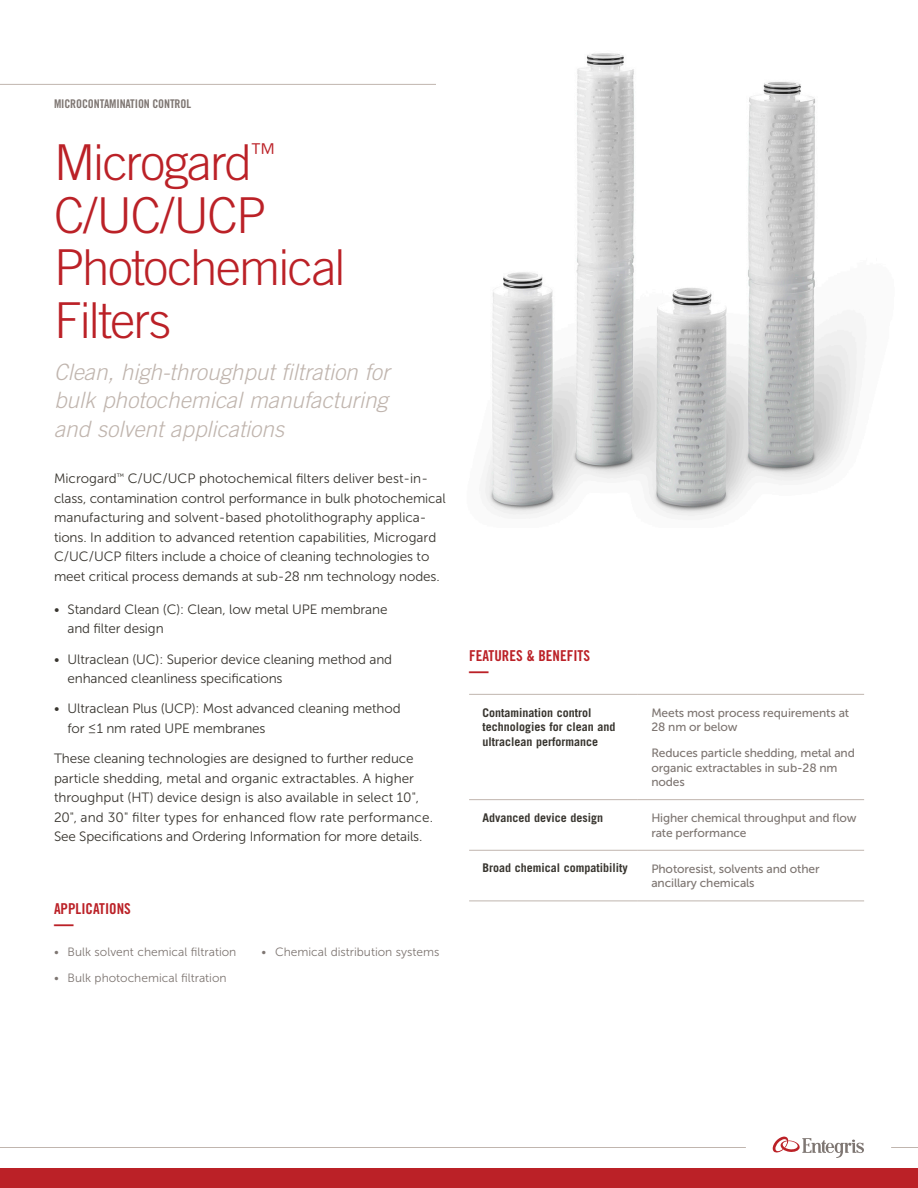
<style>
.page{position:relative;width:918px;height:1188px;background:#fff}
.page>*{position:absolute;margin:0;border:0;box-sizing:border-box;transform-origin:0 0}
.t1{font:300 49.5px/52.5px "Trade Gothic LT Std";letter-spacing:-.035em;color:#bb2127}
.t2{font:italic 300 22.5px/28.5px "Trade Gothic LT Std";color:#c0b5ae;text-align:justify}
.t3{font:700 expanded 20.25px "Trade Gothic LT Std";color:#bb2127;scale:.96 1}
.t4{font:15px "Trade Gothic LT Std Bd Cn 20";color:#bb2127}
.t5{font:13.5px/19.5px "Museo Sans 300";letter-spacing:-.01em;color:#38352f}
.t6{font:12px/14.7px "Museo Sans 500";letter-spacing:-.01em;color:#7e7672}
.t7{font:700 12px/14.7px "Trade Gothic LT Std";color:#38352f}
.t8{font:12px "Museo Sans 300";color:#7e7672}
.t9{font:12px "Trade Gothic LT Std Bd Cn 20";letter-spacing:-.01em;color:#7e7672}
</style>
<div class="page">
<div style="left:0;top:1168px;width:918px;height:20px;background:#bb2127"></div>
<hr style="left:0;top:84px;width:439px;height:1px;background:#c0b5ae">
<svg style="left:891px;top:1147px;width:27px;height:1px"></svg>
<hr style="left:0;top:1147px;width:746px;height:1px;background:#c0b5ae">
<svg style="left:773px;top:1137px;width:91px;height:21px"></svg>
<img style="left:437px;top:53px;width:420px;height:464px">
<hr style="left:469px;top:799px;width:169px;height:1px;background:#c0b5ae">
<hr style="left:638px;top:799px;width:226px;height:1px;background:#c0b5ae">
<hr style="left:469px;top:850px;width:169px;height:1px;background:#c0b5ae">
<hr style="left:638px;top:850px;width:226px;height:1px;background:#c0b5ae">
<hr style="left:469px;top:694px;width:169px;height:1px;background:#c0b5ae">
<hr style="left:638px;top:694px;width:226px;height:1px;background:#c0b5ae">
<hr style="left:469px;top:901px;width:169px;height:1px;background:#c0b5ae">
<hr style="left:638px;top:901px;width:226px;height:1px;background:#c0b5ae">
<p class="t9" style="left:54px;top:97px;width:139px">MICROCONTAMINATION CONTROL</p>
<h1 class="t1" style="left:54px;top:136px;width:293px">Microgard<sup>™<br></sup>C/UC/UCP<br>Photochemical<br>Filters</h1>
<h2 class="t2" style="left:54px;top:358px;width:337px">Clean, high-throughput filtration for bulk photochemical manufacturing and solvent applications</h2>
<p class="t5" style="left:54px;top:469px;width:393px">Microgard<sup>™</sup> C/UC/UCP photochemical filters deliver best-in&shy;class, contamination control performance in bulk photochemical manufacturing and solvent-based photolithography applica&shy;tions. In addition to advanced retention capabilities, Microgard C/UC/UCP filters include a choice of cleaning technologies to meet critical process demands at sub-28 nm technology nodes.</p>
<p class="t5" style="left:68px;top:599px;width:321px;text-indent:-14px">• Standard Clean (C): Clean, low metal UPE membrane and filter design</p>
<p class="t5" style="left:68px;top:649px;width:326px;text-indent:-14px">• Ultraclean (UC): Superior device cleaning method and enhanced cleanliness specifications</p>
<p class="t5" style="left:68px;top:699px;width:335px;text-indent:-14px">• Ultraclean Plus (UCP): Most advanced cleaning method for ≤1 nm rated UPE membranes</p>
<p class="t5" style="left:54px;top:749px;width:381px">These cleaning technologies are designed to further reduce particle shedding, metal and organic extractables. A higher throughput (HT) device design is also available in select 10", 20", and 30" filter types for enhanced flow rate performance.<br>See Specifications and Ordering Information for more details.</p>
<p class="t4" style="left:54px;top:900px;width:78px">APPLICATIONS</p>
<h3 class="t3" style="left:54px;top:910px;width:22px">—</h3>
<p class="t8" style="left:54px;top:945px;width:184px">• Bulk solvent chemical filtration</p>
<p class="t8" style="left:54px;top:971px;width:174px">• Bulk photochemical filtration</p>
<p class="t8" style="left:262px;top:945px;width:179px">• Chemical distribution systems</p>
<p class="t4" style="left:469px;top:647px;width:122px">FEATURES &amp; BENEFITS</p>
<h3 class="t3" style="left:469px;top:657px;width:22px">—</h3>
<p class="t7" style="left:483px;top:705px;width:135px">Contamination control technologies for clean and ultraclean performance</p>
<p class="t6" style="left:651px;top:705px;width:199px">Meets most process requirements at<br>28 nm or below</p>
<p class="t6" style="left:651px;top:745px;width:205px">Reduces particle shedding, metal and organic extractables in sub-28 nm nodes</p>
<p class="t7" style="left:483px;top:810px;width:122px">Advanced device design</p>
<p class="t6" style="left:651px;top:811px;width:207px">Higher chemical throughput and flow rate performance</p>
<p class="t7" style="left:483px;top:861px;width:147px">Broad chemical compatibility</p>
<p class="t6" style="left:651px;top:861px;width:170px">Photoresist, solvents and other ancillary chemicals</p>
</div>
